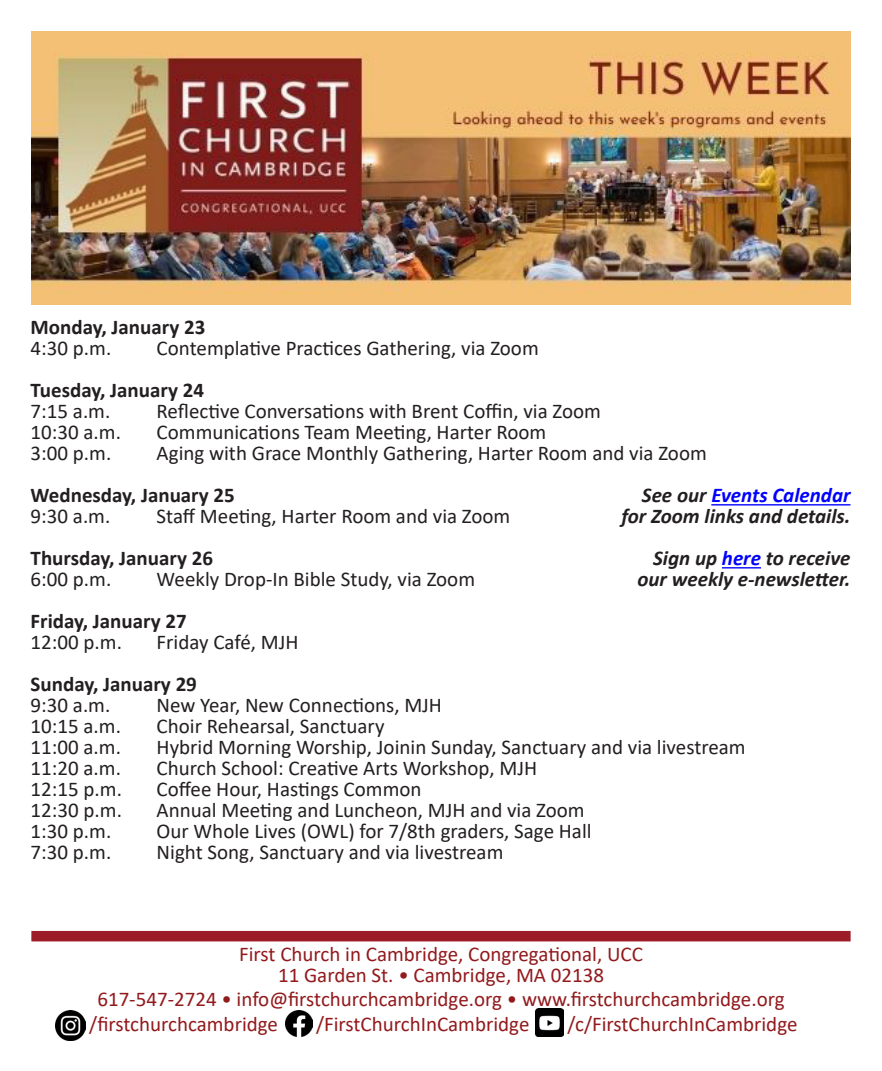
<style>
.page{position:relative;width:882px;height:1071px;background:#fff}
.page>*{position:absolute;margin:0;border:0;box-sizing:border-box;transform-origin:0 0}
.Paragraph_Style_1{font:21px "Calibri";color:#231f20}
.Paragraph_Style_1-2{font:21px "Calibri";color:#92191c}
.Paragraph_Style_1-3{font:700 21px "Calibri";color:#231f20}
.Paragraph_Style_1-4{font:italic 700 21px "Calibri";color:#231f20}
.Paragraph_Style_1-5{font:italic 700 21px "Calibri";color:#00f}
.s1{color:#231f20}
.s2{color:#00f}
</style>
<div class="page">
<div style="left:31px;top:931px;width:820px;height:10px;background:#9c1c28"></div>
<img style="left:56px;top:1010px;width:29px;height:30px">
<img style="left:286px;top:1011px;width:26px;height:26px">
<img style="left:535px;top:1008px;width:29px;height:29px">
<img style="left:31px;top:31px;width:819px;height:274px">
<hr style="left:711px;top:504px;width:140px;height:2px;background:#00f">
<hr style="left:722px;top:567px;width:39px;height:2px;background:#00f">
<p class="Paragraph_Style_1-3" style="left:31px;top:312px;width:176px">Monday, January 23</p>
<p class="Paragraph_Style_1" style="left:31px;top:334px;width:82px">4:30 p.m.</p>
<p class="Paragraph_Style_1" style="left:157px;top:334px;width:384px">Contemplative Practices Gathering, via Zoom</p>
<p class="Paragraph_Style_1-3" style="left:31px;top:375px;width:175px">Tuesday, January 24</p>
<p class="Paragraph_Style_1" style="left:31px;top:397px;width:81px">7:15 a.m.</p>
<p class="Paragraph_Style_1" style="left:157px;top:397px;width:446px">Reflective Conversations with Brent Coffin, via Zoom</p>
<p class="Paragraph_Style_1" style="left:31px;top:418px;width:92px">10:30 a.m.</p>
<p class="Paragraph_Style_1" style="left:157px;top:418px;width:391px">Communications Team Meeting, Harter Room</p>
<p class="Paragraph_Style_1" style="left:31px;top:439px;width:82px">3:00 p.m.</p>
<p class="Paragraph_Style_1" style="left:157px;top:439px;width:552px">Aging with Grace Monthly Gathering, Harter Room and via Zoom</p>
<p class="Paragraph_Style_1-3" style="left:31px;top:480px;width:206px">Wednesday, January 25</p>
<p class="Paragraph_Style_1" style="left:31px;top:502px;width:81px">9:30 a.m.</p>
<p class="Paragraph_Style_1" style="left:157px;top:502px;width:355px">Staff Meeting, Harter Room and via Zoom</p>
<p class="Paragraph_Style_1-3" style="left:31px;top:543px;width:184px">Thursday, January 26</p>
<p class="Paragraph_Style_1" style="left:31px;top:565px;width:82px">6:00 p.m.</p>
<p class="Paragraph_Style_1" style="left:157px;top:565px;width:320px">Weekly Drop-In Bible Study, via Zoom</p>
<p class="Paragraph_Style_1-3" style="left:31px;top:606px;width:158px">Friday, January 27</p>
<p class="Paragraph_Style_1" style="left:31px;top:628px;width:93px">12:00 p.m.</p>
<p class="Paragraph_Style_1" style="left:157px;top:628px;width:143px">Friday Café, MJH</p>
<p class="Paragraph_Style_1-3" style="left:31px;top:669px;width:168px">Sunday, January 29</p>
<p class="Paragraph_Style_1" style="left:31px;top:691px;width:81px">9:30 a.m.</p>
<p class="Paragraph_Style_1" style="left:157px;top:691px;width:287px">New Year, New Connections, MJH</p>
<p class="Paragraph_Style_1" style="left:31px;top:712px;width:92px">10:15 a.m.</p>
<p class="Paragraph_Style_1" style="left:157px;top:712px;width:229px">Choir Rehearsal, Sanctuary</p>
<p class="Paragraph_Style_1" style="left:31px;top:733px;width:92px">11:00 a.m.</p>
<p class="Paragraph_Style_1" style="left:157px;top:733px;width:591px">Hybrid Morning Worship, Joinin Sunday, Sanctuary and via livestream</p>
<p class="Paragraph_Style_1" style="left:31px;top:754px;width:92px">11:20 a.m.</p>
<p class="Paragraph_Style_1" style="left:157px;top:754px;width:382px">Church School: Creative Arts Workshop, MJH</p>
<p class="Paragraph_Style_1" style="left:31px;top:775px;width:93px">12:15 p.m.</p>
<p class="Paragraph_Style_1" style="left:157px;top:775px;width:266px">Coffee Hour, Hastings Common</p>
<p class="Paragraph_Style_1" style="left:31px;top:796px;width:93px">12:30 p.m.</p>
<p class="Paragraph_Style_1" style="left:157px;top:796px;width:430px">Annual Meeting and Luncheon, MJH and via Zoom</p>
<p class="Paragraph_Style_1" style="left:31px;top:817px;width:82px">1:30 p.m.</p>
<p class="Paragraph_Style_1" style="left:157px;top:817px;width:437px">Our Whole Lives (OWL) for 7/8th graders, Sage Hall</p>
<p class="Paragraph_Style_1" style="left:31px;top:838px;width:82px">7:30 p.m.</p>
<p class="Paragraph_Style_1" style="left:157px;top:838px;width:348px">Night Song, Sanctuary and via livestream</p>
<p class="Paragraph_Style_1-5" style="left:642px;top:481px;width:210px"><span class="s1">See our</span> Events Calendar</p>
<p class="Paragraph_Style_1-4" style="left:621px;top:502px;width:231px">for Zoom links and details.</p>
<p class="Paragraph_Style_1-4" style="left:653px;top:544px;width:199px">Sign up <span class="s2">here</span> to receive</p>
<p class="Paragraph_Style_1-4" style="left:637px;top:565px;width:215px">our weekly e-newsletter.</p>
<p class="Paragraph_Style_1-2" style="left:239px;top:939px;width:405px">First Church in Cambridge, Congregational, UCC</p>
<p class="Paragraph_Style_1-2" style="left:278px;top:960px;width:328px">11 Garden St. • Cambridge, MA 02138</p>
<p class="Paragraph_Style_1-2" style="left:97px;top:985px;width:689px">617-547-2724 • info@firstchurchcambridge.org • www.firstchurchcambridge.org</p>
<p class="Paragraph_Style_1-2" style="left:89px;top:1009px;width:190px">/firstchurchcambridge</p>
<p class="Paragraph_Style_1-2" style="left:316px;top:1009px;width:215px">/FirstChurchInCambridge</p>
<p class="Paragraph_Style_1-2" style="left:567px;top:1009px;width:232px">/c/FirstChurchInCambridge</p>
</div>
